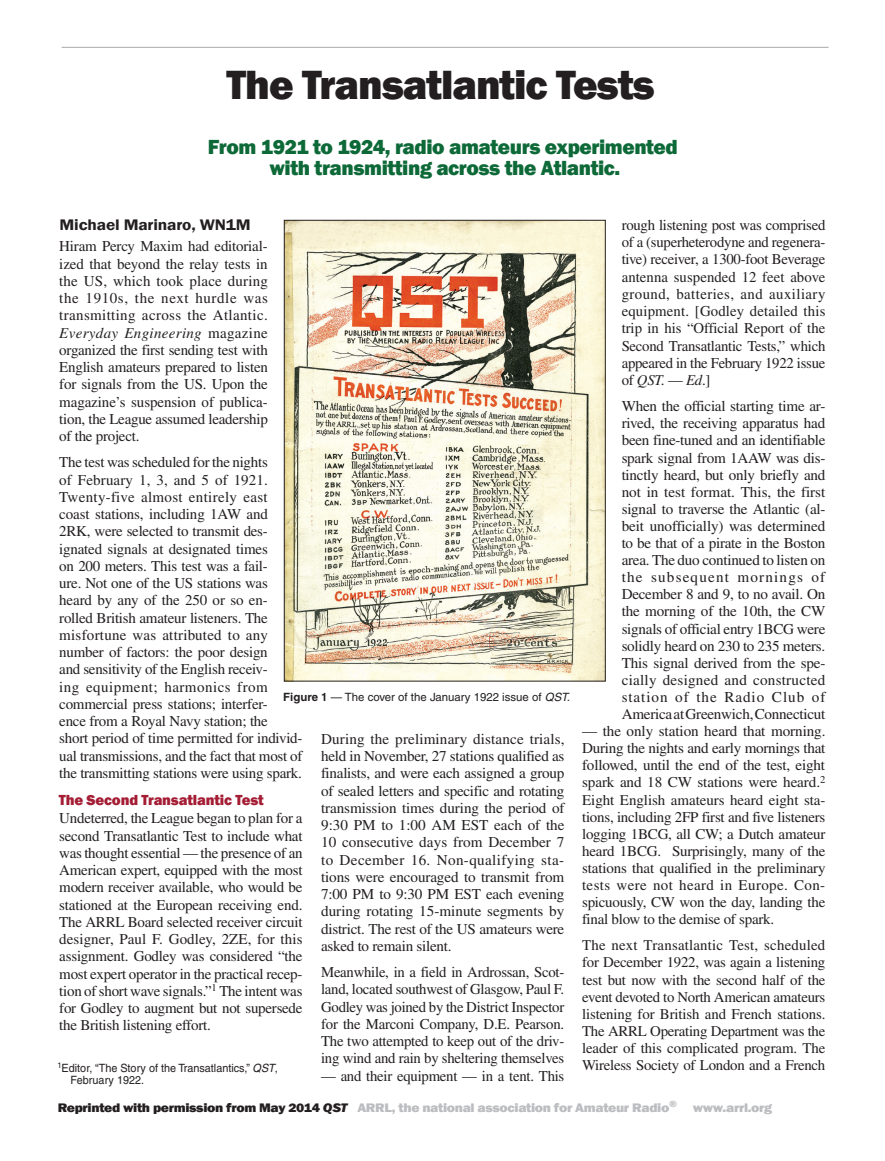
<style>
.page{position:relative;width:885px;height:1161px;background:#fff}
.page>*{position:absolute;margin:0;border:0;box-sizing:border-box;transform-origin:0 0}
.t1{font:800 42px "Franklin Gothic";letter-spacing:-.025em;color:#231f20}
.Deck{font:800 21px/21px "Franklin Gothic";letter-spacing:-.02em;color:#0d6937;text-align:center}
.Byline{font:600 15.75px "Franklin Gothic";letter-spacing:-.01em;color:#231f20;scale:1.1 1}
.Body_Text{font:15px/17.2px "Times";letter-spacing:-.015em;color:#231f20;text-align:justify}
.Subhead_1{font:800 15px "Franklin Gothic";letter-spacing:-.01em;color:#a41d35}
.Body_Text-2{font:14.85px/17.1px "Times";letter-spacing:-.015em;color:#231f20;text-align:justify}
.t2{font:800 12.75px "Franklin Gothic";letter-spacing:-.025em;color:#bcbdc0;scale:1.1 1}
.Notes{font:11.4px/12px "Helvetica";color:#231f20;scale:.95 1}
.Notes-2{font:11.4px "Helvetica";color:#231f20}
.s1{font-style:italic}
.s2{font-weight:700}
.s3{color:#231f20}
.s4{font-style:italic;color:#231f20}
</style>
<div class="page">
<hr style="left:62px;top:47px;width:766px;height:1px;background:#a8a9ad">
<img style="left:286px;top:222px;width:317px;height:457px">
<div style="left:284px;top:220px;width:321px;height:461px;border:1px solid #231f20"></div>
<p class="t1" style="left:226px;top:57px;width:429px">The Transatlantic Tests</p>
<p class="Deck" style="left:208px;top:136px;width:471px">From 1921 to 1924, radio amateurs experimented with transmitting across the Atlantic.</p>
<p class="Byline" style="left:60px;top:215px;width:175px">Michael Marinaro, WN1M</p>
<p class="Body_Text" style="left:59px;top:238px;width:210px">Hiram Percy Maxim had editorial&shy;ized that beyond the relay tests in the US, which took place during the 1910s, the next hurdle was transmitting across the Atlantic.<br><span class="s1">Everyday Engineering</span> magazine organized the first sending test with English amateurs prepared to listen for signals from the US. Upon the magazine’s suspension of publica&shy;tion, the League assumed leadership of the project.</p>
<p class="Body_Text" style="left:59px;top:454px;width:245px;text-align:left">The test was scheduled for the nights<br>of February 1, 3, and 5 of 1921.<br>Twenty-five almost entirely east<br>coast stations, including 1AW and 2RK, were selected to transmit des&shy;ignated signals at designated times<br>on 200 meters. This test was a fail-<br>ure. Not one of the US stations was heard by any of the 250 or so en&shy;rolled British amateur listeners. The misfortune was attributed to any number of factors: the poor design<br>and sensitivity of the English receiv-<br>ing equipment; harmonics from commercial press stations; interfer-<br>ence from a Royal Navy station; the<br>short period of time permitted for individ&shy;ual transmissions, and the fact that most of the transmitting stations were using spark.</p>
<p class="Subhead_1" style="left:59px;top:790px;width:206px">The Second Transatlantic Test</p>
<p class="Body_Text" style="left:59px;top:810px;width:245px">Undeterred, the League began to plan for a second Transatlantic Test to include what was thought essential — the presence of an American expert, equipped with the most modern receiver available, who would be stationed at the European receiving end.<br>The ARRL Board selected receiver circuit designer, Paul F. Godley, 2ZE, for this assignment. Godley was considered “the most expert operator in the practical recep&shy;tion of short wave signals.”<sup>1</sup> The intent was for Godley to augment but not supersede the British listening effort.</p>
<p class="Notes-2" style="left:283px;top:690px;width:288px"><span class="s2">Figure 1</span> — The cover of the January 1922 issue of <span class="s1">QST.</span></p>
<p class="Body_Text" style="left:321px;top:730px;width:245px">During the preliminary distance trials, held in November, 27 stations qualified as finalists, and were each assigned a group of sealed letters and specific and rotating transmission times during the period of 9:30 PM to 1:00 AM EST each of the 10 consecutive days from December 7 to December 16. Non-qualifying sta&shy;tions were encouraged to transmit from 7:00 PM to 9:30 PM EST each evening during rotating 15-minute segments by district. The rest of the US amateurs were asked to remain silent.</p>
<p class="Body_Text" style="left:321px;top:963px;width:245px">Meanwhile, in a field in Ardrossan, Scot&shy;land, located southwest of Glasgow, Paul F.<br>Godley was joined by the District Inspector for the Marconi Company, D.E. Pearson.<br>The two attempted to keep out of the driv&shy;ing wind and rain by sheltering themselves</p>
<p class="Body_Text" style="left:321px;top:1067px;width:245px">— and their equipment — in a tent. This</p>
<p class="Notes" style="left:70px;top:1062px;width:220px;text-indent:-13px"><sup>1</sup>Editor, “The Story of the Transatlantics,” <span class="s1">QST</span>,<br>February 1922.</p>
<p class="Body_Text" style="left:621px;top:216px;width:205px">rough listening post was comprised of a (superheterodyne and regenera&shy;tive) receiver, a 1300-foot Beverage antenna suspended 12 feet above ground, batteries, and auxiliary equipment. [Godley detailed this trip in his “Official Report of the Second Transatlantic Tests,” which appeared in the February 1922 issue of <span class="s1">QST.</span> — <span class="s1">Ed</span>.]</p>
<p class="Body_Text" style="left:621px;top:398px;width:205px">When the official starting time ar&shy;rived, the receiving apparatus had been fine-tuned and an identifiable spark signal from 1AAW was dis&shy;tinctly heard, but only briefly and not in test format. This, the first signal to traverse the Atlantic (al&shy;beit unofficially) was determined to be that of a pirate in the Boston area. The duo continued to listen on the subsequent mornings of December 8 and 9, to no avail. On the morning of the 10th, the CW signals of official entry 1BCG were solidly heard on 230 to 235 meters.<br>This signal derived from the spe&shy;cially designed and constructed station of the Radio Club of America at Greenwich, Connecticut</p>
<p class="Body_Text" style="left:582px;top:722px;width:245px">— the only station heard that morning.<br>During the nights and early mornings that followed, until the end of the test, eight spark and 18 CW stations were heard.<sup>2</sup></p>
<p class="Body_Text-2" style="left:582px;top:791px;width:245px">Eight English amateurs heard eight sta&shy;tions, including 2FP first and five listeners logging 1BCG, all CW; a Dutch amateur heard 1BCG. Surprisingly, many of the stations that qualified in the preliminary tests were not heard in Europe. Con&shy;spicuously, CW won the day, landing the final blow to the demise of spark.</p>
<p class="Body_Text-2" style="left:582px;top:937px;width:245px">The next Transatlantic Test, scheduled for December 1922, was again a listening test but now with the second half of the event devoted to North American amateurs listening for British and French stations.<br>The ARRL Operating Department was the leader of this complicated program. The Wireless Society of London and a French</p>
<p class="t2" style="left:58px;top:1099px;width:651px"><span class="s3">Reprinted with permission from May 2014</span> <span class="s4">QST</span> ARRL, the national association for Amateur Radio<sup>®</sup> www.arrl.org</p>
</div>
